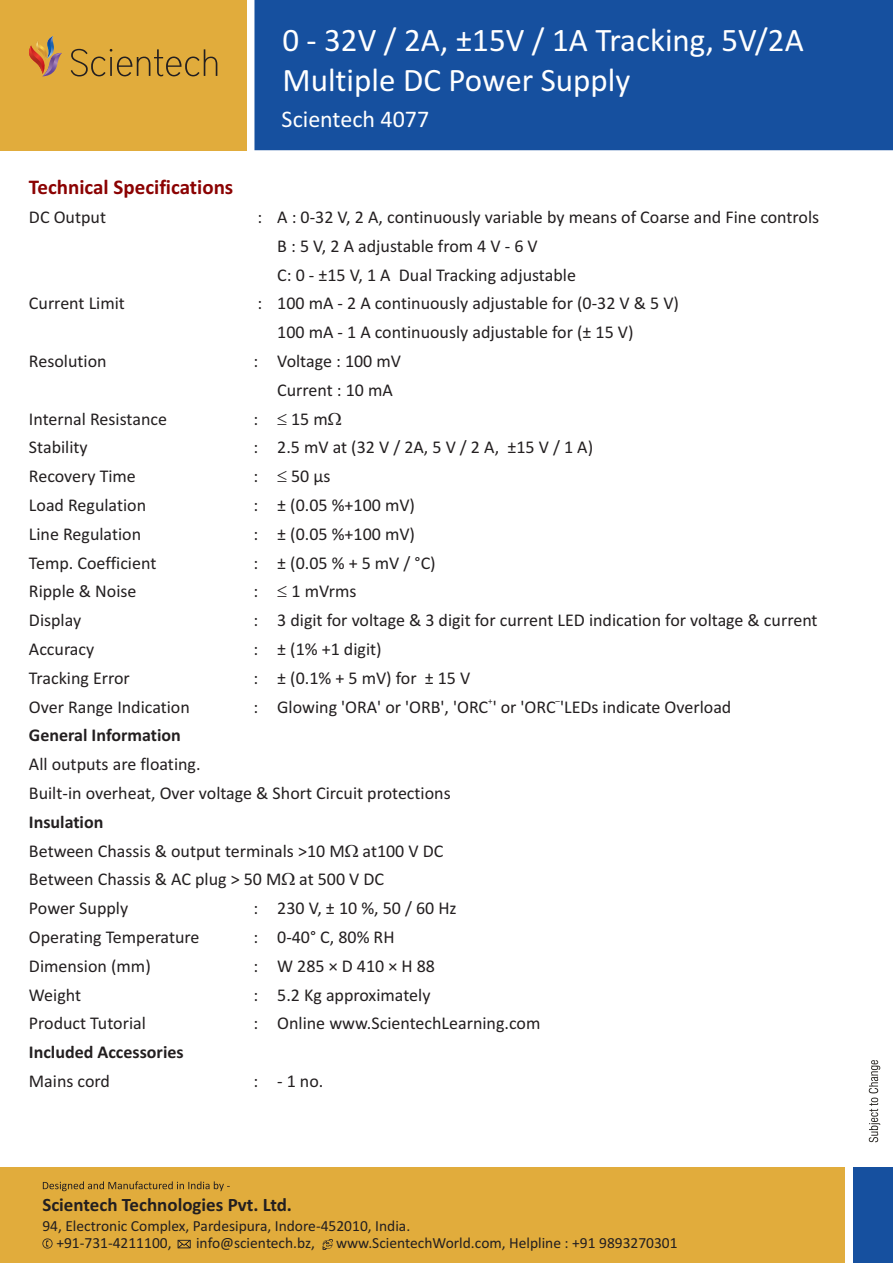
<style>
.page{position:relative;width:893px;height:1263px;background:#fff}
.page>*{position:absolute;margin:0;border:0;box-sizing:border-box;transform-origin:0 0}
.t1{font:33px/40.3px "Calibri";color:#fff}
.t2{font:24px "Calibri";color:#fff}
.t3{font:700 21px "Calibri";color:#8b0202}
.t4{font:700 19.05px "Calibri";color:#231f20}
.t5{font:18px/28.8px "Calibri";color:#231f20}
.t6{font:700 18px "Calibri";color:#231f20}
.t7{font:15.45px/17px "Calibri";color:#231f20}
.t8{font:9px "Calibri";color:#231f20}
</style>
<div class="page">
<div style="left:254px;top:0;width:639px;height:150px;background:#16509f"></div>
<div style="left:0;top:0;width:246px;height:150px;background:#e1ac3c"></div>
<svg style="left:71px;top:49px;width:146px;height:27px"></svg>
<svg style="left:29px;top:36px;width:33px;height:40px"></svg>
<div style="left:0;top:1167px;width:845px;height:96px;background:#e1ac3c"></div>
<div style="left:853px;top:1167px;width:40px;height:96px;background:#16509f"></div>
<svg style="left:178px;top:1240px;width:12px;height:8px"></svg>
<svg style="left:322px;top:1239px;width:11px;height:11px"></svg>
<svg style="left:42px;top:1238px;width:11px;height:10px"></svg>
<svg style="left:43px;top:1181px;width:187px;height:10px"></svg>
<svg style="left:869px;top:1060px;width:11px;height:82px"></svg>
<h1 class="t1" style="left:282px;top:23px;width:523px">0 - 32V / 2A, ±15V / 1A Tracking, 5V/2A<br>Multiple DC Power Supply</h1>
<h2 class="t2" style="left:282px;top:109px;width:149px">Scientech 4077</h2>
<p class="t3" style="left:29px;top:178px;width:206px">Technical Specifications</p>
<p class="t5" style="left:29px;top:204px;width:79px">DC Output</p>
<p class="t5" style="left:277px;top:204px;width:544px;text-indent:-20px">: A : 0-32 V, 2 A, continuously variable by means of Coarse and Fine controls<br>B : 5 V, 2 A adjustable from 4 V - 6 V<br>C: 0 - ±15 V, 1 A Dual Tracking adjustable</p>
<p class="t5" style="left:29px;top:290px;width:97px">Current Limit</p>
<p class="t5" style="left:277px;top:290px;width:403px;text-indent:-20px">: 100 mA - 2 A continuously adjustable for (0-32 V &amp; 5 V)<br>100 mA - 1 A continuously adjustable for (± 15 V)</p>
<p class="t5" style="left:29px;top:348px;width:79px">Resolution</p>
<p class="t5" style="left:277px;top:348px;width:125px;text-indent:-24px">: Voltage : 100 mV<br>Current : 10 mA</p>
<p class="t5" style="left:29px;top:406px;width:140px">Internal Resistance</p>
<p class="t5" style="left:253px;top:406px;width:6px">:</p>
<p class="t5" style="left:291px;top:406px;width:38px">15 m</p>
<p class="t5" style="left:29px;top:434px;width:60px">Stability</p>
<p class="t5" style="left:253px;top:434px;width:341px">: 2.5 mV at (32 V / 2A, 5 V / 2 A, ±15 V / 1 A)</p>
<p class="t5" style="left:29px;top:463px;width:108px">Recovery Time</p>
<p class="t5" style="left:253px;top:463px;width:6px">:</p>
<p class="t5" style="left:291px;top:463px;width:41px">50 µs</p>
<p class="t5" style="left:29px;top:492px;width:119px">Load Regulation</p>
<p class="t5" style="left:253px;top:492px;width:163px">: ± (0.05 %+100 mV)</p>
<p class="t5" style="left:29px;top:521px;width:114px">Line Regulation</p>
<p class="t5" style="left:253px;top:521px;width:163px">: ± (0.05 %+100 mV)</p>
<p class="t5" style="left:29px;top:550px;width:129px">Temp. Coefficient</p>
<p class="t5" style="left:253px;top:550px;width:184px">: ± (0.05 % + 5 mV / °C)</p>
<p class="t5" style="left:29px;top:578px;width:109px">Ripple &amp; Noise</p>
<p class="t5" style="left:253px;top:578px;width:6px">:</p>
<p class="t5" style="left:292px;top:578px;width:67px">1 mVrms</p>
<p class="t5" style="left:29px;top:607px;width:54px">Display</p>
<p class="t5" style="left:253px;top:607px;width:566px">: 3 digit for voltage &amp; 3 digit for current LED indication for voltage &amp; current</p>
<p class="t5" style="left:29px;top:636px;width:67px">Accuracy</p>
<p class="t5" style="left:253px;top:636px;width:130px">: ± (1% +1 digit)</p>
<p class="t5" style="left:29px;top:665px;width:102px">Tracking Error</p>
<p class="t5" style="left:253px;top:665px;width:218px">: ± (0.1% + 5 mV) for ± 15 V</p>
<p class="t8" style="left:488px;top:697px;width:6px">+</p>
<p class="t5" style="left:29px;top:694px;width:162px">Over Range Indication</p>
<p class="t5" style="left:253px;top:694px;width:479px">: Glowing 'ORA' or 'ORB', 'ORC ' or 'ORC 'LEDs indicate Overload</p>
<p class="t6" style="left:29px;top:728px;width:153px">General Information</p>
<p class="t5" style="left:29px;top:751px;width:423px">All outputs are floating.<br>Built-in overheat, Over voltage &amp; Short Circuit protections</p>
<p class="t6" style="left:29px;top:814px;width:76px">Insulation</p>
<p class="t5" style="left:29px;top:838px;width:416px">Between Chassis &amp; output terminals &gt;10 M at100 V DC<br>Between Chassis &amp; AC plug &gt; 50 M at 500 V DC<br>Power Supply</p>
<p class="t8" style="left:556px;top:697px;width:6px">–</p>
<p class="t5" style="left:253px;top:895px;width:205px">: 230 V, ± 10 %, 50 / 60 Hz</p>
<p class="t5" style="left:29px;top:924px;width:172px">Operating Temperature</p>
<p class="t5" style="left:253px;top:924px;width:143px">: 0-40° C, 80% RH</p>
<p class="t5" style="left:29px;top:953px;width:123px">Dimension (mm)</p>
<p class="t5" style="left:253px;top:953px;width:183px">: W 285 × D 410 × H 88</p>
<p class="t5" style="left:29px;top:982px;width:54px">Weight</p>
<p class="t5" style="left:253px;top:982px;width:179px">: 5.2 Kg approximately</p>
<p class="t5" style="left:29px;top:1010px;width:119px">Product Tutorial</p>
<p class="t5" style="left:253px;top:1010px;width:288px">: Online www.ScientechLearning.com</p>
<p class="t6" style="left:29px;top:1045px;width:156px">Included Accessories</p>
<p class="t5" style="left:29px;top:1068px;width:83px">Mains cord</p>
<p class="t5" style="left:253px;top:1068px;width:72px">: - 1 no.</p>
<p class="t4" style="left:42px;top:1197px;width:251px">Scientech Technologies Pvt. Ltd.</p>
<p class="t7" style="left:56px;top:1218px;width:355px;text-indent:-14px">94, Electronic Complex, Pardesipura, Indore-452010, India. +91-731-4211100,</p>
<p class="t7" style="left:196px;top:1235px;width:120px">info@scientech.bz,</p>
<p class="t7" style="left:336px;top:1235px;width:343px">www.ScientechWorld.com, Helpline : +91 9893270301</p>
</div>
